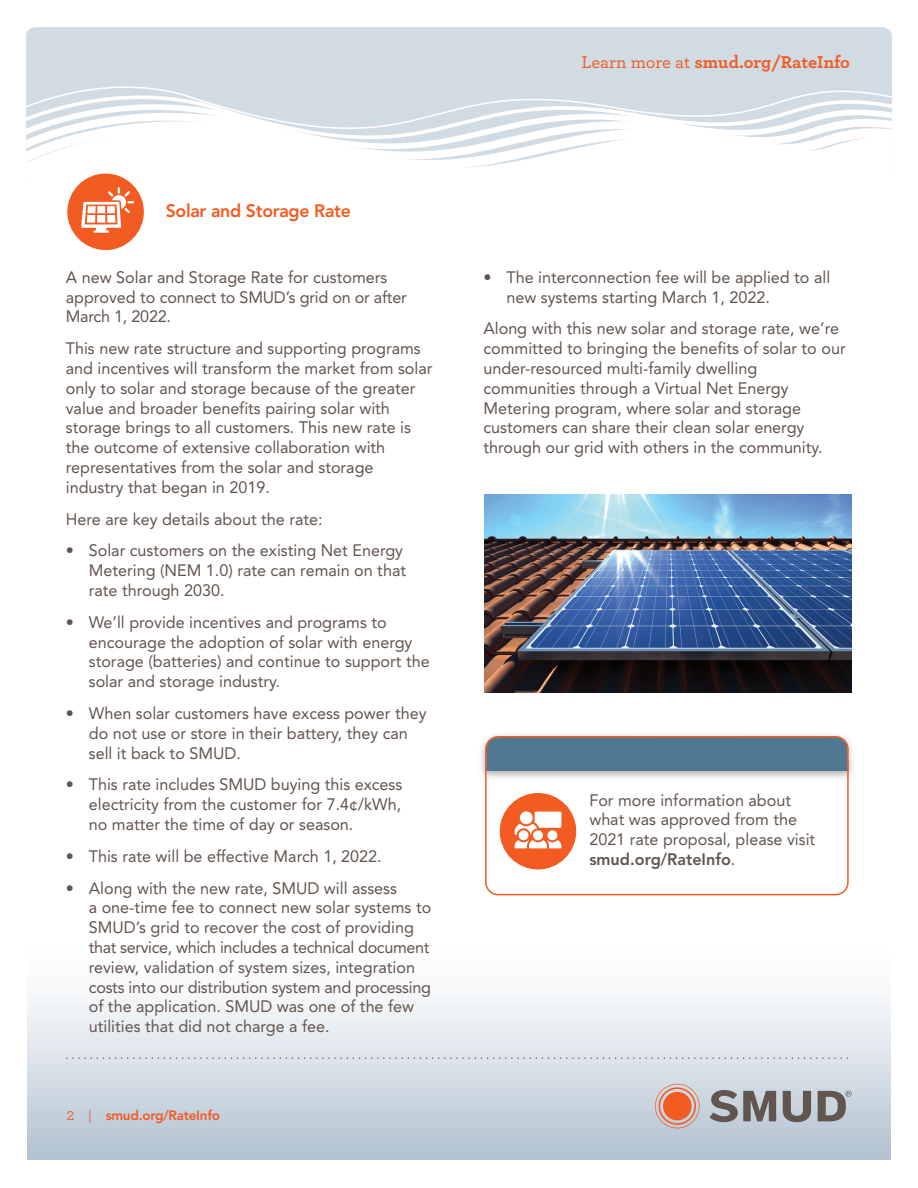
<style>
.page{position:relative;width:918px;height:1188px;background:#fff}
.page>*{position:absolute;margin:0;border:0;box-sizing:border-box;transform-origin:0 0}
.t1{font:700 18px "Archer";color:#f25b21}
.t2{font:800 18px "Avenir LT Std";letter-spacing:-.015em;color:#f25b21}
.t3{font:16.5px/19.8px "Avenir LT Std";color:#62544e}
.t4{font:800 13.5px "Avenir LT Std";letter-spacing:-.02em;color:#f25b21}
.s1{font-family:"Archer Medium LF";font-weight:400}
.s2{font-weight:800}
</style>
<div class="page">
<div style="left:26px;top:27px;width:866px;height:38px;background:#d0dbe4"></div>
<div style="left:26px;top:65px;width:866px;height:7px;background:#d0dbe4"></div>
<div style="left:26px;top:72px;width:866px;height:8px;background:#d0dbe4"></div>
<div style="left:26px;top:80px;width:866px;height:6px;background:#d0dbe4"></div>
<div style="left:26px;top:86px;width:866px;height:5px;background:#d0dbe4"></div>
<div style="left:26px;top:91px;width:866px;height:5px;background:#d0dbe4"></div>
<svg style="left:26px;top:96px;width:866px;height:37px"></svg>
<svg style="left:26px;top:133px;width:840px;height:61px"></svg>
<div style="left:67px;top:174px;width:77px;height:76px;background:#f25b21;border-radius:50%"></div>
<svg style="left:81px;top:187px;width:53px;height:46px"></svg>
<svg style="left:655px;top:1084px;width:45px;height:44px;background:#db9c87"></svg>
<svg style="left:818px;top:1091px;width:34px;height:30px"></svg>
<svg style="left:783px;top:1091px;width:28px;height:31px"></svg>
<svg style="left:710px;top:1090px;width:66px;height:32px;background:#8c8889"></svg>
<svg style="left:67px;top:1057px;width:781px;height:2px;background:#cfd1d6"></svg>
<img style="left:485px;top:494px;width:366px;height:199px">
<div style="left:500px;top:793px;width:76px;height:76px;background:#f25b21;border-radius:50%"></div>
<svg style="left:515px;top:812px;width:46px;height:36px"></svg>
<img style="left:481px;top:734px;width:372px;height:44px">
<div style="left:486px;top:735px;width:363px;height:36px;background:#517891"></div>
<div style="left:485px;top:736px;width:364px;height:159px;border:2px solid #f25b21;border-radius:12px"></div>
<p class="t1" style="left:581px;top:51px;width:270px"><span class="s1">Learn more at</span> smud.org/RateInfo</p>
<p class="t2" style="left:166px;top:200px;width:187px">Solar and Storage Rate</p>
<p class="t3" style="left:66px;top:267px;width:343px">A new Solar and Storage Rate for customers approved to connect to SMUD’s grid on or after<br>March 1, 2022.</p>
<p class="t3" style="left:66px;top:339px;width:368px">This new rate structure and supporting programs and incentives will transform the market from solar only to solar and storage because of the greater value and broader benefits pairing solar with storage brings to all customers. This new rate is the outcome of extensive collaboration with representatives from the solar and storage industry that began in 2019.</p>
<p class="t3" style="left:66px;top:509px;width:258px">Here are key details about the rate:</p>
<p class="t3" style="left:89px;top:541px;width:319px;text-indent:-23px">• Solar customers on the existing Net Energy<br>Metering (NEM 1.0) rate can remain on that rate through 2030.</p>
<p class="t3" style="left:89px;top:612px;width:342px;text-indent:-23px">• We’ll provide incentives and programs to encourage the adoption of solar with energy storage (batteries) and continue to support the solar and storage industry.</p>
<p class="t3" style="left:89px;top:703px;width:339px;text-indent:-23px">• When solar customers have excess power they do not use or store in their battery, they can sell it back to SMUD.</p>
<p class="t3" style="left:89px;top:775px;width:315px;text-align:justify;text-indent:-23px">• This rate includes SMUD buying this excess electricity from the customer for 7.4¢/kWh, no matter the time of day or season.</p>
<p class="t3" style="left:66px;top:846px;width:317px">• This rate will be effective March 1, 2022.</p>
<p class="t3" style="left:89px;top:878px;width:344px;text-indent:-23px">• Along with the new rate, SMUD will assess<br>a one-time fee to connect new solar systems to SMUD’s grid to recover the cost of providing that service, which includes a technical document review, validation of system sizes, integration costs into our distribution system and processing of the application. SMUD was one of the few utilities that did not charge a fee.</p>
<p class="t4" style="left:67px;top:1108px;width:155px"><span class="s1">2 |</span> smud.org/RateInfo</p>
<p class="t3" style="left:506px;top:267px;width:325px;text-indent:-23px">• The interconnection fee will be applied to all new systems starting March 1, 2022.</p>
<p class="t3" style="left:483px;top:319px;width:364px">Along with this new solar and storage rate, we’re committed to bringing the benefits of solar to our under-resourced multi-family dwelling communities through a Virtual Net Energy Metering program, where solar and storage customers can share their clean solar energy through our grid with others in the community.</p>
<p class="t3" style="left:589px;top:790px;width:227px">For more information about what was approved from the<br>2021 rate proposal, please visit <span class="s2">smud.org/RateInfo</span>.</p>
</div>
